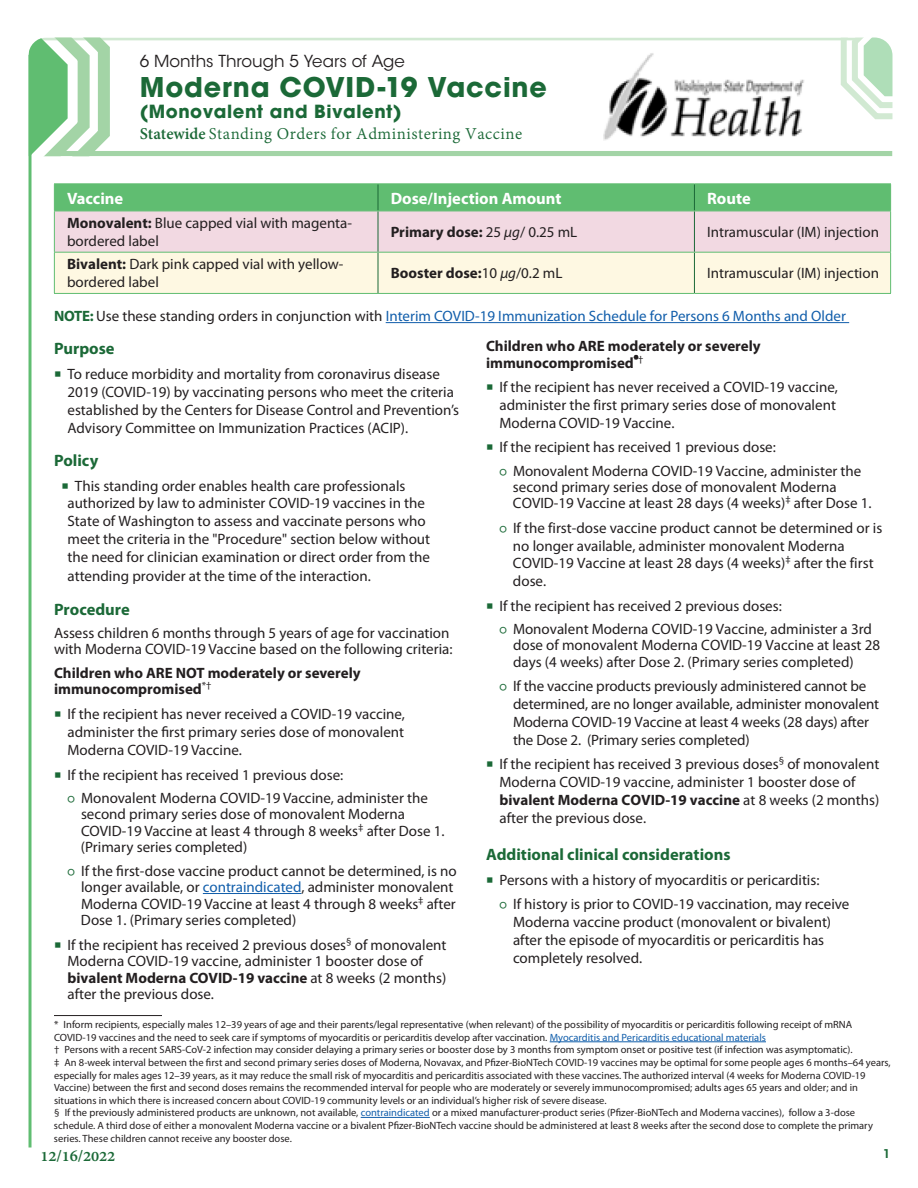
<style>
.page{position:relative;width:918px;height:1188px;background:#fff}
.page>*{position:absolute;margin:0;border:0;box-sizing:border-box;transform-origin:0 0}
.t1{font:700 27px "ITC Avant Garde Pro";letter-spacing:.03em;color:#1b6937}
.t2{font:18px "Adobe Devanagari";letter-spacing:.025em;color:#1b6937}
.t3{font:700 18px "ITC Avant Garde Pro";letter-spacing:.03em;color:#1b6937}
.t4{font:700 18px "Adobe Devanagari";letter-spacing:-.005em;color:#1b6937}
.t5{font:700 16.5px "Myriad Pro";color:#1b6937}
.TABLE_H2{font:700 16.5px "Myriad Pro";color:#fff}
.t6{font:16.5px "ITC Avant Garde Std";color:#231f20}
.TABLE_P{font:15px/18px "Myriad Pro";color:#231f20}
.TABLE_P-2{font:700 15px/16.5px "Myriad Pro";color:#231f20}
.t7{font:15px "Myriad Pro";color:#115eab}
.t8{font:600 12px "ITC Avant Garde Std";color:#1b6937}
.P_source_note{font:10.5px/12.6px "Myriad Pro";color:#231f20}
.s1{font-weight:700}
.s2{font-weight:400}
.s3{font-weight:400;font-style:italic}
.s4{font-weight:700;color:#1b6937}
.s5{color:#231f20}
.s6{font-family:"Calibri";font-size:13.5px;color:#1b6937}
.s7{color:#115eab}
</style>
<div class="page">
<hr style="left:29px;top:55px;width:3px;height:1093px;background:#60bd71">
<svg style="left:28px;top:38px;width:864px;height:118px"></svg>
<hr style="left:386px;top:322px;width:463px;height:1px;background:#115eab">
<hr style="left:54px;top:183px;width:324px;height:1px;background:#60bd71">
<hr style="left:378px;top:183px;width:316px;height:1px;background:#60bd71">
<hr style="left:694px;top:183px;width:197px;height:1px;background:#60bd71">
<svg style="left:54px;top:184px;width:837px;height:109px;background:#d0ddc4"></svg>
<hr style="left:54px;top:211px;width:324px;height:1px;background:#60bd71">
<hr style="left:378px;top:211px;width:316px;height:1px;background:#60bd71">
<hr style="left:694px;top:211px;width:197px;height:1px;background:#60bd71">
<hr style="left:54px;top:211px;width:1px;height:41px;background:#60bd71">
<hr style="left:890px;top:211px;width:1px;height:41px;background:#60bd71">
<hr style="left:54px;top:252px;width:324px;height:1px;background:#60bd71">
<hr style="left:54px;top:253px;width:1px;height:40px;background:#60bd71">
<hr style="left:378px;top:252px;width:316px;height:1px;background:#60bd71">
<hr style="left:694px;top:252px;width:197px;height:1px;background:#60bd71">
<hr style="left:890px;top:253px;width:1px;height:40px;background:#60bd71">
<hr style="left:54px;top:293px;width:324px;height:1px;background:#60bd71">
<hr style="left:378px;top:293px;width:316px;height:1px;background:#60bd71">
<hr style="left:694px;top:293px;width:197px;height:1px;background:#60bd71">
<hr style="left:54px;top:1015px;width:108px;height:1px;background:#231f20">
<hr style="left:550px;top:1042px;width:216px;height:1px;background:#115eab">
<hr style="left:361px;top:1117px;width:69px;height:1px;background:#115eab">
<hr style="left:203px;top:893px;width:98px;height:1px;background:#115eab">
<img style="left:603px;top:51px;width:202px;height:89px">
<p class="t6" style="left:140px;top:51px;width:267px">6 Months Through 5 Years of Age</p>
<h1 class="t1" style="left:140px;top:69px;width:409px">Moderna COVID-19 Vaccine</h1>
<p class="t3" style="left:140px;top:100px;width:263px">(Monovalent and Bivalent)</p>
<p class="t2" style="left:140px;top:123px;width:384px"><span class="s1">Statewide</span> Standing Orders for Administering Vaccine</p>
<p class="TABLE_H2" style="left:67px;top:187px;width:58px">Vaccine</p>
<p class="TABLE_H2" style="left:391px;top:187px;width:172px">Dose/Injection Amount</p>
<p class="TABLE_H2" style="left:707px;top:187px;width:45px">Route</p>
<p class="TABLE_P" style="left:67px;top:214px;width:286px"><span class="s1">Monovalent:</span> Blue capped vial with magenta&shy;bordered label</p>
<p class="TABLE_P-2" style="left:391px;top:223px;width:188px">Primary dose: <span class="s2">25</span> <span class="s3">µg</span><span class="s2">/ 0.25 mL</span></p>
<p class="TABLE_P" style="left:707px;top:223px;width:173px">Intramuscular (IM) injection</p>
<p class="TABLE_P" style="left:67px;top:255px;width:278px"><span class="s1">Bivalent:</span> Dark pink capped vial with yellow&shy;bordered label</p>
<p class="TABLE_P-2" style="left:391px;top:265px;width:173px">Booster dose:<span class="s2">10</span> <span class="s3">µg</span><span class="s2">/0.2 mL</span></p>
<p class="TABLE_P" style="left:707px;top:264px;width:173px">Intramuscular (IM) injection</p>
<p class="t7" style="left:54px;top:307px;width:794px"><span class="s4">NOTE:</span> <span class="s5">Use these standing orders in conjunction with</span> Interim COVID-19 Immunization Schedule for Persons 6 Months and Older</p>
<h2 class="t5" style="left:54px;top:338px;width:62px">Purpose</h2>
<p class="TABLE_P" style="left:68px;top:365px;width:393px">To reduce morbidity and mortality from coronavirus disease 2019 (COVID-19) by vaccinating persons who meet the criteria established by the Centers for Disease Control and Prevention’s Advisory Committee on Immunization Practices (ACIP).</p>
<h2 class="t5" style="left:54px;top:450px;width:46px">Policy</h2>
<p class="TABLE_P" style="left:68px;top:476px;width:364px;text-indent:7px">This standing order enables health care professionals authorized by law to administer COVID-19 vaccines in the State of Washington to assess and vaccinate persons who meet the criteria in the "Procedure" section below without the need for clinician examination or direct order from the attending provider at the time of the interaction.</p>
<h2 class="t5" style="left:54px;top:598px;width:77px">Procedure</h2>
<p class="TABLE_P" style="left:54px;top:624px;width:400px;line-height:16.5px">Assess children 6 months through 5 years of age for vaccination with Moderna COVID-19 Vaccine based on the following criteria:</p>
<p class="TABLE_P-2" style="left:54px;top:664px;width:308px">Children who ARE NOT moderately or severely immunocompromised<sup>*†</sup></p>
<p class="TABLE_P" style="left:68px;top:705px;width:339px;text-align:justify">If the recipient has never received a COVID-19 vaccine, administer the first primary series dose of monovalent Moderna COVID-19 Vaccine.</p>
<p class="TABLE_P" style="left:68px;top:765px;width:277px">If the recipient has received 1 previous dose:</p>
<p class="TABLE_P" style="left:81px;top:789px;width:365px;line-height:16.5px;text-indent:-13px"><span class="s6">○</span> Monovalent Moderna COVID-19 Vaccine, administer the second primary series dose of monovalent Moderna COVID-19 Vaccine at least 4 through 8 weeks<sup>‡</sup> after Dose 1. (Primary series completed)</p>
<p class="TABLE_P" style="left:81px;top:862px;width:377px;line-height:16.5px;text-indent:-13px"><span class="s6">○</span> If the first-dose vaccine product cannot be determined, is no longer available, or <span class="s7">contraindicated</span>, administer monovalent Moderna COVID-19 Vaccine at least 4 through 8 weeks<sup>‡</sup> after Dose 1. (Primary series completed)</p>
<p class="TABLE_P" style="left:67px;top:936px;width:380px;line-height:16.5px">If the recipient has received 2 previous doses<sup>§</sup> of monovalent Moderna COVID-19 vaccine, administer 1 booster dose of <span class="s1">bivalent Moderna COVID-19 vaccine</span> at 8 weeks (2 months) after the previous dose.</p>
<p class="TABLE_P-2" style="left:486px;top:337px;width:276px">Children who ARE moderately or severely immunocompromised<sup>*†</sup></p>
<p class="TABLE_P" style="left:500px;top:378px;width:340px">If the recipient has never received a COVID-19 vaccine, administer the first primary series dose of monovalent<br>Moderna COVID-19 Vaccine.</p>
<p class="TABLE_P" style="left:500px;top:438px;width:278px">If the recipient has received 1 previous dose:</p>
<p class="TABLE_P" style="left:513px;top:462px;width:360px;line-height:16.2px;text-indent:-13px"><span class="s6">○</span> Monovalent Moderna COVID-19 Vaccine, administer the second primary series dose of monovalent Moderna<br>COVID-19 Vaccine at least 28 days (4 weeks)<sup>‡</sup> after Dose 1.</p>
<p class="TABLE_P" style="left:513px;top:519px;width:371px;text-indent:-13px"><span class="s6">○</span> If the first-dose vaccine product cannot be determined or is no longer available, administer monovalent Moderna COVID-19 Vaccine at least 28 days (4 weeks)<sup>‡</sup> after the first dose.</p>
<p class="TABLE_P" style="left:500px;top:597px;width:284px">If the recipient has received 2 previous doses:</p>
<p class="TABLE_P" style="left:513px;top:621px;width:369px;line-height:16.2px;text-indent:-14px"><span class="s6">○</span> Monovalent Moderna COVID-19 Vaccine, administer a 3rd dose of monovalent Moderna COVID-19 Vaccine at least 28 days (4 weeks) after Dose 2. (Primary series completed)</p>
<p class="TABLE_P" style="left:513px;top:677px;width:368px;text-indent:-14px"><span class="s6">○</span> If the vaccine products previously administered cannot be determined, are no longer available, administer monovalent Moderna COVID-19 Vaccine at least 4 weeks (28 days) after the Dose 2. (Primary series completed)</p>
<p class="TABLE_P" style="left:500px;top:755px;width:381px">If the recipient has received 3 previous doses<sup>§</sup> of monovalent Moderna COVID-19 vaccine, administer 1 booster dose of <span class="s1">bivalent Moderna COVID-19 vaccine</span> at 8 weeks (2 months) after the previous dose.</p>
<h2 class="t5" style="left:486px;top:844px;width:246px">Additional clinical considerations</h2>
<p class="TABLE_P" style="left:500px;top:870px;width:322px">Persons with a history of myocarditis or pericarditis:</p>
<p class="TABLE_P" style="left:513px;top:895px;width:338px;text-indent:-14px"><span class="s6">○</span> If history is prior to COVID-19 vaccination, may receive Moderna vaccine product (monovalent or bivalent) after the episode of myocarditis or pericarditis has completely resolved.</p>
<p class="P_source_note" style="left:54px;top:1018px;width:800px">* Inform recipients, especially males 12–39 years of age and their parents/legal representative (when relevant) of the possibility of myocarditis or pericarditis following receipt of mRNA<br>COVID-19 vaccines and the need to seek care if symptoms of myocarditis or pericarditis develop after vaccination. <span class="s7">Myocarditis and Pericarditis educational materials</span></p>
<p class="P_source_note" style="left:54px;top:1043px;width:800px">† Persons with a recent SARS-CoV-2 infection may consider delaying a primary series or booster dose by 3 months from symptom onset or positive test (if infection was asymptomatic).</p>
<p class="P_source_note" style="left:54px;top:1056px;width:838px">‡ An 8-week interval between the first and second primary series doses of Moderna, Novavax, and Pfizer-BioNTech COVID-19 vaccines may be optimal for some people ages 6 months–64 years, especially for males ages 12–39 years, as it may reduce the small risk of myocarditis and pericarditis associated with these vaccines. The authorized interval (4 weeks for Moderna COVID-19<br>Vaccine) between the first and second doses remains the recommended interval for people who are moderately or severely immunocompromised; adults ages 65 years and older; and in situations in which there is increased concern about COVID-19 community levels or an individual’s higher risk of severe disease.</p>
<p class="P_source_note" style="left:54px;top:1106px;width:820px">§ If the previously administered products are unknown, not available, <span class="s7">contraindicated</span> or a mixed manufacturer-product series (Pfizer-BioNTech and Moderna vaccines), follow a 3-dose schedule. A third dose of either a monovalent Moderna vaccine or a bivalent Pfizer-BioNTech vaccine should be administered at least 8 weeks after the second dose to complete the primary series. These children cannot receive any booster dose.</p>
<p class="t4" style="left:40px;top:1146px;width:76px">12/16/2022</p>
<p class="t8" style="left:883px;top:1146px;width:9px">1</p>
</div>
